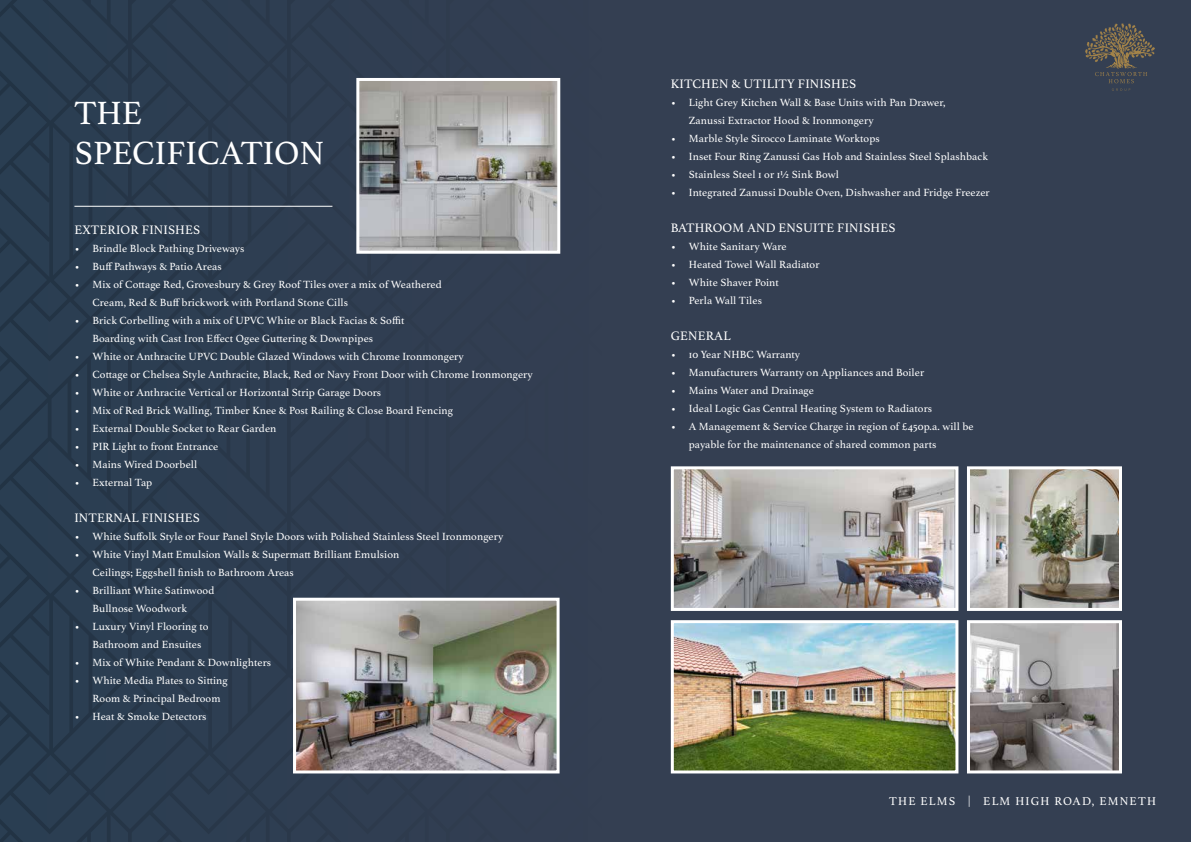
<style>
.page{position:relative;width:1191px;height:842px;background:#343f52}
.page>*{position:absolute;margin:0;border:0;box-sizing:border-box;transform-origin:0 0}
.t1{font:34px/40.8px "Athelas";color:#fff}
.t2{font:13px "Athelas";letter-spacing:.01em;color:#fff}
.t3{font:12px "Athelas";letter-spacing:.1em;color:#fff}
.t4{font:11px/18px "Athelas";letter-spacing:.01em;color:#fff}
</style>
<div class="page">
<svg style="left:0;top:0;width:561px;height:842px"></svg>
<svg style="left:1085px;top:23px;width:70px;height:68px"></svg>
<hr style="left:74px;top:206px;width:258px;height:1px;background:#fff">
<img style="left:360px;top:82px;width:196px;height:168px">
<div style="left:356px;top:78px;width:204px;height:176px;border:3px solid #fff"></div>
<img style="left:675px;top:470px;width:279px;height:137px">
<div style="left:671px;top:466px;width:287px;height:145px;border:3px solid #fff"></div>
<img style="left:971px;top:624px;width:147px;height:145px">
<div style="left:967px;top:620px;width:155px;height:153px;border:3px solid #fff"></div>
<img style="left:297px;top:602px;width:258px;height:167px">
<div style="left:293px;top:598px;width:266px;height:175px;border:3px solid #fff"></div>
<img style="left:675px;top:624px;width:279px;height:145px">
<div style="left:671px;top:620px;width:287px;height:153px;border:3px solid #fff"></div>
<img style="left:971px;top:470px;width:147px;height:137px">
<div style="left:967px;top:466px;width:155px;height:145px;border:3px solid #fff"></div>
<h1 class="t1" style="left:74px;top:94px;width:251px">THE<br>SPECIFICATION</h1>
<p class="t2" style="left:74px;top:222px;width:127px">EXTERIOR FINISHES</p>
<p class="t4" style="left:74px;top:240px;width:171px">• Brindle Block Pathing Driveways</p>
<p class="t4" style="left:74px;top:258px;width:149px">• Buff Pathways &amp; Patio Areas</p>
<p class="t4" style="left:92px;top:276px;width:351px;text-indent:-18px">• Mix of Cottage Red, Grovesbury &amp; Grey Roof Tiles over a mix of Weathered<br>Cream, Red &amp; Buff brickwork with Portland Stone Cills</p>
<p class="t4" style="left:92px;top:312px;width:313px;text-indent:-18px">• Brick Corbelling with a mix of UPVC White or Black Facias &amp; Soffit<br>Boarding with Cast Iron Effect Ogee Guttering &amp; Downpipes</p>
<p class="t4" style="left:74px;top:348px;width:391px">• White or Anthracite UPVC Double Glazed Windows with Chrome Ironmongery</p>
<p class="t4" style="left:74px;top:366px;width:460px">• Cottage or Chelsea Style Anthracite, Black, Red or Navy Front Door with Chrome Ironmongery</p>
<p class="t4" style="left:74px;top:384px;width:308px">• White or Anthracite Vertical or Horizontal Strip Garage Doors</p>
<p class="t4" style="left:74px;top:402px;width:380px">• Mix of Red Brick Walling, Timber Knee &amp; Post Railing &amp; Close Board Fencing</p>
<p class="t4" style="left:74px;top:420px;width:203px">• External Double Socket to Rear Garden</p>
<p class="t4" style="left:74px;top:438px;width:145px">• PIR Light to front Entrance</p>
<p class="t4" style="left:74px;top:456px;width:124px">• Mains Wired Doorbell</p>
<p class="t4" style="left:74px;top:474px;width:79px">• External Tap</p>
<p class="t2" style="left:74px;top:510px;width:127px">INTERNAL FINISHES</p>
<p class="t4" style="left:74px;top:528px;width:430px">• White Suffolk Style or Four Panel Style Doors with Polished Stainless Steel Ironmongery</p>
<p class="t4" style="left:92px;top:546px;width:308px;text-indent:-18px">• White Vinyl Matt Emulsion Walls &amp; Supermatt Brilliant Emulsion<br>Ceilings; Eggshell finish to Bathroom Areas</p>
<p class="t4" style="left:92px;top:582px;width:123px;text-indent:-18px">• Brilliant White Satinwood<br>Bullnose Woodwork</p>
<p class="t4" style="left:92px;top:618px;width:118px;text-indent:-18px">• Luxury Vinyl Flooring to<br>Bathroom and Ensuites</p>
<p class="t4" style="left:74px;top:654px;width:198px">• Mix of White Pendant &amp; Downlighters</p>
<p class="t4" style="left:92px;top:672px;width:137px;text-indent:-18px">• White Media Plates to Sitting<br>Room &amp; Principal Bedroom</p>
<p class="t4" style="left:74px;top:708px;width:134px">• Heat &amp; Smoke Detectors</p>
<p class="t2" style="left:671px;top:76px;width:187px">KITCHEN &amp; UTILITY FINISHES</p>
<p class="t4" style="left:689px;top:94px;width:258px;text-indent:-18px">• Light Grey Kitchen Wall &amp; Base Units with Pan Drawer,<br>Zanussi Extractor Hood &amp; Ironmongery</p>
<p class="t4" style="left:671px;top:130px;width:210px">• Marble Style Sirocco Laminate Worktops</p>
<p class="t4" style="left:671px;top:148px;width:319px">• Inset Four Ring Zanussi Gas Hob and Stainless Steel Splashback</p>
<p class="t4" style="left:671px;top:166px;width:170px">• Stainless Steel 1 or 1½ Sink Bowl</p>
<p class="t4" style="left:671px;top:184px;width:320px">• Integrated Zanussi Double Oven, Dishwasher and Fridge Freezer</p>
<p class="t2" style="left:671px;top:220px;width:226px">BATHROOM AND ENSUITE FINISHES</p>
<p class="t4" style="left:671px;top:238px;width:117px">• White Sanitary Ware</p>
<p class="t4" style="left:671px;top:256px;width:150px">• Heated Towel Wall Radiator</p>
<p class="t4" style="left:671px;top:274px;width:110px">• White Shaver Point</p>
<p class="t4" style="left:671px;top:292px;width:93px">• Perla Wall Tiles</p>
<p class="t2" style="left:671px;top:328px;width:61px">GENERAL</p>
<p class="t4" style="left:671px;top:346px;width:131px">• 10 Year NHBC Warranty</p>
<p class="t4" style="left:671px;top:364px;width:255px">• Manufacturers Warranty on Appliances and Boiler</p>
<p class="t4" style="left:671px;top:382px;width:145px">• Mains Water and Drainage</p>
<p class="t4" style="left:671px;top:400px;width:263px">• Ideal Logic Gas Central Heating System to Radiators</p>
<p class="t4" style="left:689px;top:418px;width:286px;text-indent:-18px">• A Management &amp; Service Charge in region of £450p.a. will be payable for the maintenance of shared common parts</p>
<p class="t3" style="left:889px;top:794px;width:268px">THE ELMS | ELM HIGH ROAD, EMNETH</p>
</div>
